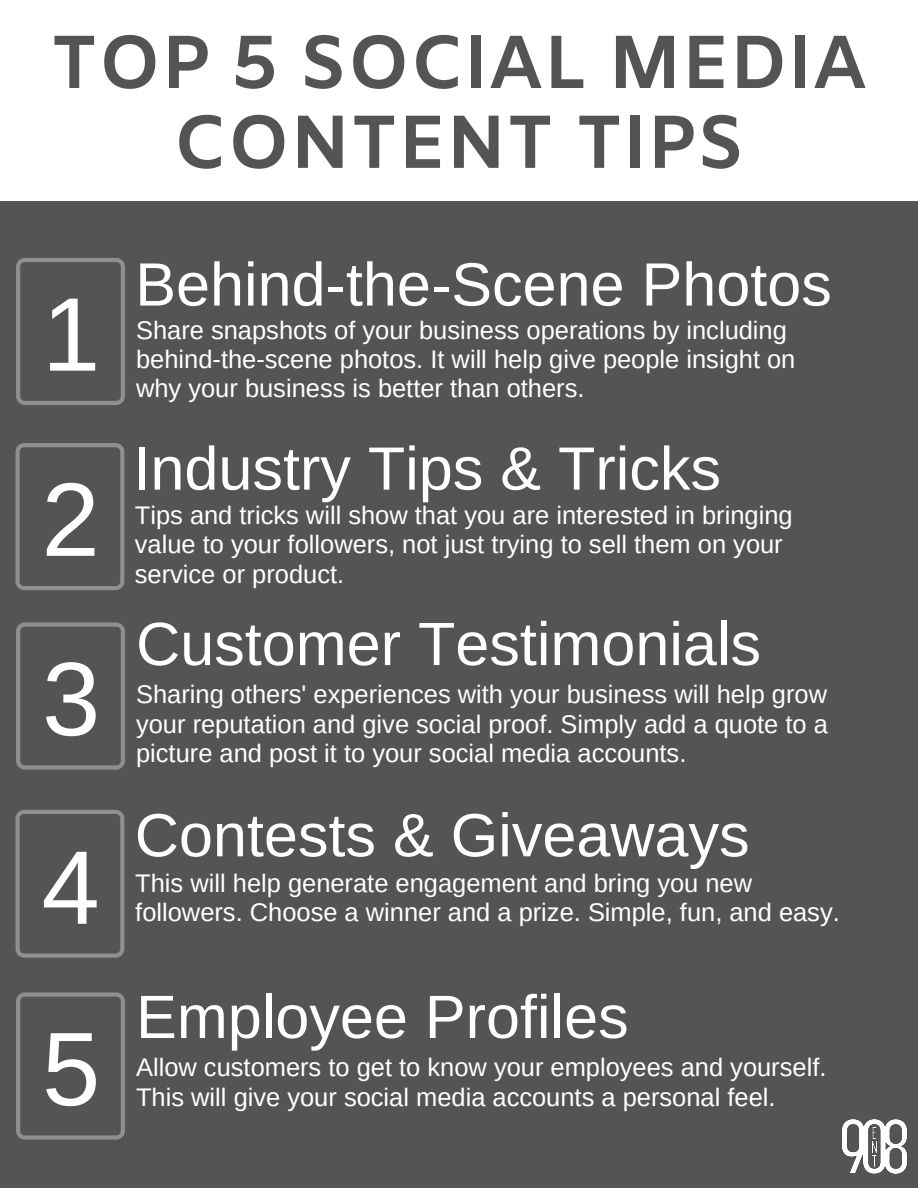
<style>
.page{position:relative;width:918px;height:1188px;background:#545454}
.page>*{position:absolute;margin:0;border:0;box-sizing:border-box;transform-origin:0 0}
.t1{font:104.7px/182.2px "Arimo";color:#fff;text-align:justify}
.t2{font:700 75px/79.8px "Amiko";color:#545454;text-align:center}
.t3{font:61.05px "Arimo";color:#fff}
.t4{font:25.5px/29.2px "Arimo";color:#fff}
</style>
<div class="page">
<div style="left:0;top:0;width:918px;height:201px;background:#fff"></div>
<img style="left:842px;top:1119px;width:65px;height:55px">
<svg style="left:16px;top:258px;width:109px;height:147px"></svg>
<svg style="left:15px;top:443px;width:109px;height:147px"></svg>
<svg style="left:16px;top:622px;width:109px;height:148px"></svg>
<svg style="left:15px;top:810px;width:109px;height:148px"></svg>
<svg style="left:16px;top:992px;width:109px;height:148px"></svg>
<h2 class="t2" style="left:50px;top:29px;width:819px">TOP 5 SOCIAL MEDIA<br>CONTENT TIPS</h2>
<h1 class="t1" style="left:42px;top:243px;width:60px">1<br>2<br>3</h1>
<h1 class="t1" style="left:42px;top:797px;width:60px;line-height:181.5px">4<br>5</h1>
<h3 class="t3" style="left:135px;top:250px;width:698px">Behind-the-Scene Photos</h3>
<p class="t4" style="left:136px;top:315px;width:661px">Share snapshots of your business operations by including behind-the-scene photos. It will help give people insight on why your business is better than others.</p>
<h3 class="t3" style="left:133px;top:434px;width:589px">Industry Tips &amp; Tricks</h3>
<p class="t4" style="left:135px;top:501px;width:659px">Tips and tricks will show that you are interested in bringing value to your followers, not just trying to sell them on your service or product.</p>
<h3 class="t3" style="left:136px;top:610px;width:626px">Customer Testimonials</h3>
<p class="t4" style="left:136px;top:680px;width:693px;text-align:justify">Sharing others' experiences with your business will help grow your reputation and give social proof. Simply add a quote to a picture and post it to your social media accounts.</p>
<h3 class="t3" style="left:135px;top:801px;width:616px">Contests &amp; Giveaways</h3>
<p class="t4" style="left:135px;top:869px;width:706px">This will help generate engagement and bring you new followers. Choose a winner and a prize. Simple, fun, and easy.</p>
<h3 class="t3" style="left:136px;top:983px;width:494px">Employee Profiles</h3>
<p class="t4" style="left:136px;top:1053px;width:692px">Allow customers to get to know your employees and yourself.<br>This will give your social media accounts a personal feel.</p>
</div>
